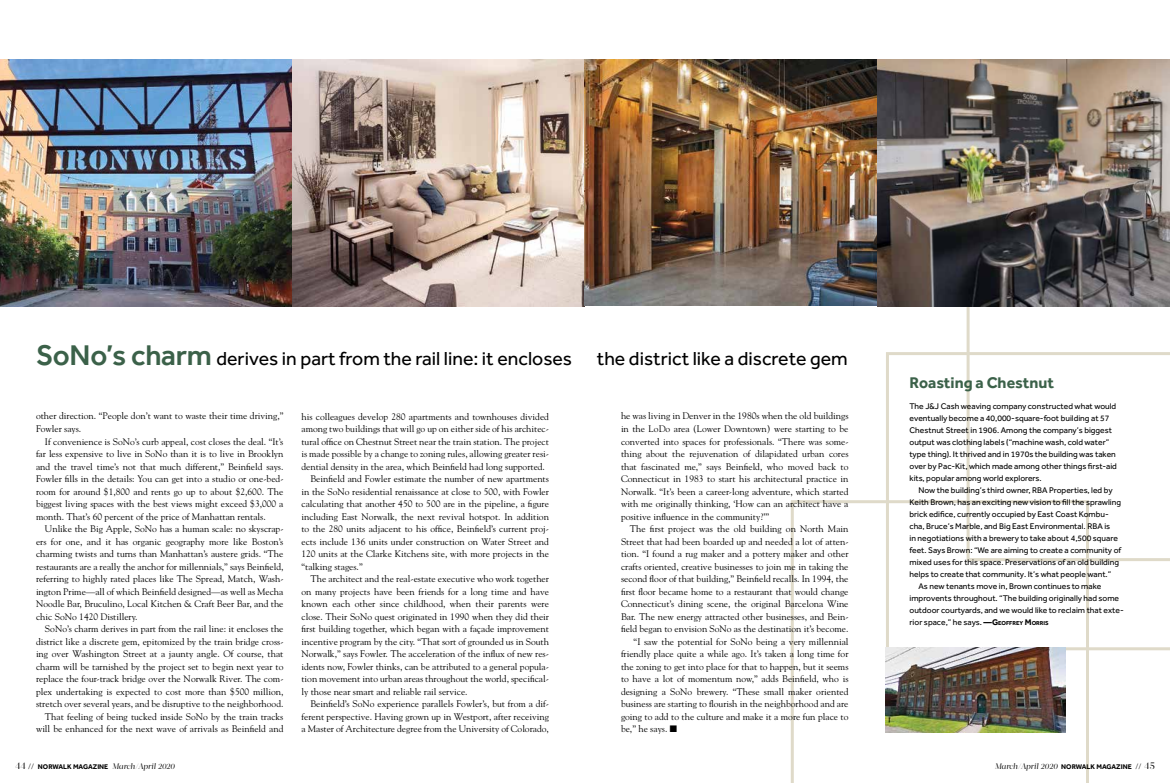
<style>
.page{position:relative;width:1170px;height:783px;background:#fff}
.page>*{position:absolute;margin:0;border:0;box-sizing:border-box;transform-origin:0 0}
.t1{font:19.5px "Effra";color:#000}
.t2{font:700 16px "Effra";color:#3b6149}
.t3{font:9.5px/12.5px "Goudy";color:#000;text-align:justify}
.t4{font:8.5px/12px "Effra";color:#000}
.t5{font:italic 8px "Acta Display";letter-spacing:-.01em;color:#000}
.t6{font:700 7px "Effra";color:#000}
.s1{font-weight:500;font-size:29.5px;color:#3b6149}
.s2{font-weight:700}
.s3{font-weight:700;font-size:5.9px}
.s4{font-family:"Acta Display";font-weight:400;font-size:10px}
.s5{font-weight:300;font-size:8px}
.s6{font-family:"Acta Display";font-weight:400;font-style:italic;font-size:8px}
.s7{font-family:"Effra";font-weight:700;font-style:normal;font-size:7px}
.s8{font-family:"Effra";font-weight:300;font-style:normal}
.s9{font-style:normal;font-size:10px}
</style>
<div class="page">
<svg style="left:967px;top:306px;width:203px;height:46px"></svg>
<img style="left:0;top:60px;width:1170px;height:246px">
<svg style="left:886px;top:352px;width:284px;height:298px"></svg>
<svg style="left:791px;top:500px;width:298px;height:283px"></svg>
<img style="left:886px;top:647px;width:179px;height:86px">
<h1 class="t1" style="left:36px;top:347px;width:538px"><span class="s1">SoNo’s charm</span> derives in part from the rail line: it encloses</h1>
<h1 class="t1" style="left:597px;top:347px;width:252px">the district like a discrete gem</h1>
<p class="t3" style="left:36px;top:410px;width:249px">other direction. “People don’t want to waste their time driving,”<br>Fowler says.</p>
<p class="t3" style="left:36px;top:435px;width:249px;text-indent:9px">If convenience is SoNo’s curb appeal, cost closes the deal. “It’s far less expensive to live in SoNo than it is to live in Brooklyn and the travel time’s not that much different,” Beinfield says.<br>Fowler fills in the details: You can get into a studio or one-bed&shy;room for around $1,800 and rents go up to about $2,600. The biggest living spaces with the best views might exceed $3,000 a month. That’s 60 percent of the price of Manhattan rentals.</p>
<p class="t3" style="left:36px;top:522px;width:249px;text-indent:9px">Unlike the Big Apple, SoNo has a human scale: no skyscrap&shy;ers for one, and it has organic geography more like Boston’s charming twists and turns than Manhattan’s austere grids. “The restaurants are a really the anchor for millennials,” says Beinfield, referring to highly rated places like The Spread, Match, Wash&shy;ington Prime—all of which Beinfield designed—as well as Mecha Noodle Bar, Bruculino, Local Kitchen &amp; Craft Beer Bar, and the chic SoNo 1420 Distillery.</p>
<p class="t3" style="left:36px;top:622px;width:249px;text-align:right">SoNo’s charm derives in part from the rail line: it encloses the district like a discrete gem, epitomized by the train bridge cross&shy;ing over Washington Street at a jaunty angle. Of course, that charm will be tarnished by the project set to begin next year to replace the four-track bridge over the Norwalk River. The com&shy;plex undertaking is expected to cost more than $500 million, stretch over several years, and be disruptive to the neighborhood.<br>That feeling of being tucked inside SoNo by the train tracks will be enhanced for the next wave of arrivals as Beinfield and</p>
<p class="t3" style="left:301px;top:410px;width:249px">his colleagues develop 280 apartments and townhouses divided</p>
<p class="t3" style="left:301px;top:422px;width:249px">among two buildings that will go up on either side of his architec-</p>
<p class="t3" style="left:301px;top:435px;width:249px">tural office on Chestnut Street near the train station. The project</p>
<p class="t3" style="left:301px;top:447px;width:249px">is made possible by a change to zoning rules, allowing greater resi-</p>
<p class="t3" style="left:301px;top:460px;width:245px">dential density in the area, which Beinfield had long supported.</p>
<p class="t3" style="left:310px;top:472px;width:240px">Beinfield and Fowler estimate the number of new apartments</p>
<p class="t3" style="left:301px;top:485px;width:249px">in the SoNo residential renaissance at close to 500, with Fowler</p>
<p class="t3" style="left:301px;top:497px;width:249px">calculating that another 450 to 500 are in the pipeline, a figure</p>
<p class="t3" style="left:301px;top:510px;width:249px">including East Norwalk, the next revival hotspot. In addition</p>
<p class="t3" style="left:301px;top:522px;width:249px">to the 280 units adjacent to his office, Beinfield’s current proj-</p>
<p class="t3" style="left:301px;top:535px;width:249px">ects include 136 units under construction on Water Street and</p>
<p class="t3" style="left:301px;top:547px;width:249px">120 units at the Clarke Kitchens site, with more projects in the</p>
<p class="t3" style="left:301px;top:560px;width:63px">“talking stages.”</p>
<p class="t3" style="left:310px;top:572px;width:240px">The architect and the real-estate executive who work together</p>
<p class="t3" style="left:301px;top:585px;width:249px">on many projects have been friends for a long time and have</p>
<p class="t3" style="left:301px;top:597px;width:249px">known each other since childhood, when their parents were</p>
<p class="t3" style="left:301px;top:610px;width:249px">close. Their SoNo quest originated in 1990 when they did their</p>
<p class="t3" style="left:301px;top:622px;width:249px">first building together, which began with a façade improvement</p>
<p class="t3" style="left:301px;top:635px;width:249px">incentive program by the city. “That sort of grounded us in South</p>
<p class="t3" style="left:301px;top:647px;width:249px">Norwalk,” says Fowler. The acceleration of the influx of new res-</p>
<p class="t3" style="left:301px;top:660px;width:249px">idents now, Fowler thinks, can be attributed to a general popula-</p>
<p class="t3" style="left:301px;top:672px;width:249px">tion movement into urban areas throughout the world, specifical-</p>
<p class="t3" style="left:301px;top:685px;width:168px">ly those near smart and reliable rail service.</p>
<p class="t3" style="left:310px;top:697px;width:240px">Beinfield’s SoNo experience parallels Fowler’s, but from a dif-</p>
<p class="t3" style="left:301px;top:710px;width:249px">ferent perspective. Having grown up in Westport, after receiving</p>
<p class="t3" style="left:301px;top:722px;width:249px">a Master of Architecture degree from the University of Colorado,</p>
<p class="t3" style="left:621px;top:410px;width:229px">he was living in Denver in the 1980s when the old buildings in the LoDo area (Lower Downtown) were starting to be converted into spaces for professionals. “There was some&shy;thing about the rejuvenation of dilapidated urban cores that fascinated me,” says Beinfield, who moved back to Connecticut in 1983 to start his architectural practice in Norwalk. “It’s been a career-long adventure, which started with me originally thinking, ‘How can an architect have a positive influence in the community?’”</p>
<p class="t3" style="left:630px;top:522px;width:220px">The first project was the old building on North Main</p>
<p class="t3" style="left:621px;top:535px;width:229px">Street that had been boarded up and needed a lot of atten-</p>
<p class="t3" style="left:621px;top:547px;width:229px">tion. “I found a rug maker and a pottery maker and other</p>
<p class="t3" style="left:621px;top:560px;width:229px">crafts oriented, creative businesses to join me in taking the</p>
<p class="t3" style="left:621px;top:572px;width:229px">second floor of that building,” Beinfield recalls. In 1994, the</p>
<p class="t3" style="left:621px;top:585px;width:229px">first floor became home to a restaurant that would change</p>
<p class="t3" style="left:621px;top:597px;width:229px">Connecticut’s dining scene, the original Barcelona Wine</p>
<p class="t3" style="left:621px;top:610px;width:229px">Bar. The new energy attracted other businesses, and Bein-</p>
<p class="t3" style="left:621px;top:622px;width:229px">field began to envision SoNo as the destination it’s become.</p>
<p class="t3" style="left:634px;top:635px;width:216px">“I saw the potential for SoNo being a very millennial</p>
<p class="t3" style="left:621px;top:647px;width:229px">friendly place quite a while ago. It’s taken a long time for</p>
<p class="t3" style="left:621px;top:660px;width:229px">the zoning to get into place for that to happen, but it seems</p>
<p class="t3" style="left:621px;top:672px;width:229px">to have a lot of momentum now,” adds Beinfield, who is</p>
<p class="t3" style="left:621px;top:685px;width:229px">designing a SoNo brewery. “These small maker oriented</p>
<p class="t3" style="left:621px;top:697px;width:229px">business are starting to flourish in the neighborhood and are</p>
<p class="t3" style="left:621px;top:710px;width:229px">going to add to the culture and make it a more fun place to</p>
<p class="t3" style="left:621px;top:722px;width:58px">be,” he says. ■</p>
<h2 class="t2" style="left:910px;top:373px;width:146px">ROASTING A CHESTNUT</h2>
<p class="t4" style="left:910px;top:400px;width:209px">The J&amp;J Cash weaving company constructed what would eventually become a 40,000-square-foot building at 57<br>Chestnut Street in 1906. Among the company’s biggest output was clothing labels (“machine wash, cold water” type thing). It thrived and in 1970s the building was taken over by Pac-Kit, which made among other things first-aid kits, popular among world explorers.</p>
<p class="t4" style="left:919px;top:484px;width:196px">Now the building’s third owner, RBA Properties, led by</p>
<p class="t4" style="left:910px;top:496px;width:213px">Keith Brown, has an exciting new vision to fill the sprawling</p>
<p class="t4" style="left:910px;top:508px;width:201px">brick edifice, currently occupied by East Coast Kombu-</p>
<p class="t4" style="left:910px;top:520px;width:202px">cha, Bruce’s Marble, and Big East Environmental. RBA is</p>
<p class="t4" style="left:910px;top:532px;width:210px">in negotiations with a brewery to take about 4,500 square</p>
<p class="t4" style="left:910px;top:544px;width:213px">feet. Says Brown: “We are aiming to create a community of</p>
<p class="t4" style="left:910px;top:556px;width:211px">mixed uses for this space. Preservations of an old building</p>
<p class="t4" style="left:910px;top:568px;width:203px">helps to create that community. It’s what people want.”</p>
<p class="t4" style="left:919px;top:580px;width:184px">As new tenants move in, Brown continues to make</p>
<p class="t4" style="left:910px;top:592px;width:211px">improvents throughout. “The building originally had some</p>
<p class="t4" style="left:910px;top:604px;width:216px">outdoor courtyards, and we would like to reclaim that exte-</p>
<p class="t4" style="left:910px;top:616px;width:141px">rior space,” he says. <span class="s2">—G</span><span class="s3">EOFFREY</span> <span class="s2">M</span><span class="s3">ORRIS</span></p>
<p class="t6" style="left:15px;top:763px;width:162px"><span class="s4">44</span> <span class="s5">//</span> NORWALK MAGAZINE <span class="s6">March/April 2020</span></p>
<p class="t5" style="left:995px;top:762px;width:162px">March/April 2020 <span class="s7">NORWALK MAGAZINE</span> <span class="s8">//</span> <span class="s9">45</span></p>
</div>
